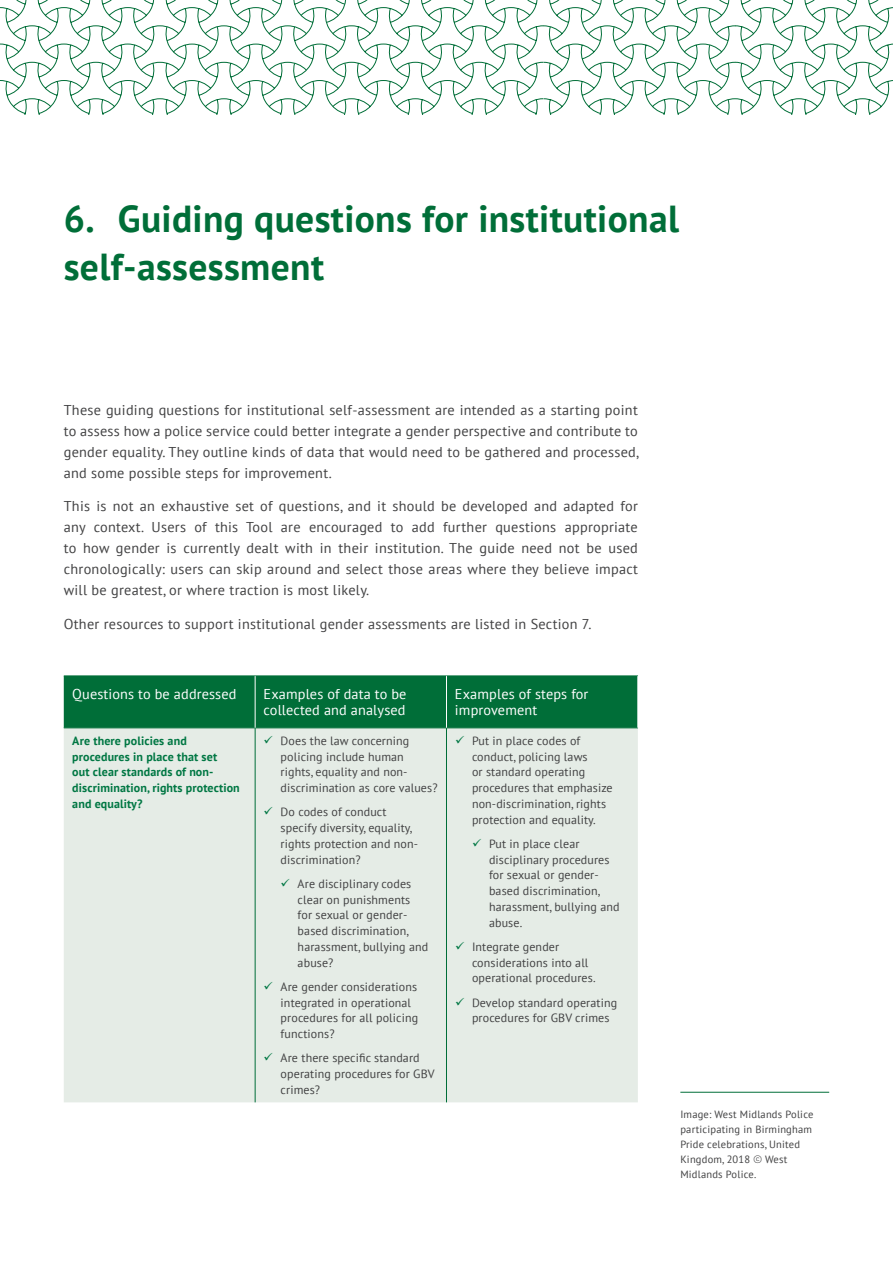
<style>
.page{position:relative;width:893px;height:1263px;background:#fff}
.page>*{position:absolute;margin:0;border:0;box-sizing:border-box;transform-origin:0 0}
.Heading_1{font:700 37.5px/48px "PT Sans";letter-spacing:.01em;color:#006e38}
.Body{font:14.25px/21px "PT Sans";letter-spacing:.02em;color:#414142;text-align:justify}
.Head_Table{font:14.25px/15.8px "PT Sans";letter-spacing:.01em;color:#fff}
.t1{font:12px/15.8px "PT Sans";letter-spacing:.01em;color:#414142}
.Body_Table{font:700 12px/15.8px "PT Sans";letter-spacing:.01em;color:#007743}
.t2{font:10.5px/15px "PT Sans";letter-spacing:.02em;color:#414142}
.s1{font-family:"URWDIN";font-weight:300}
</style>
<div class="page">
<div style="left:64px;top:677px;width:574px;height:51px;background:#006e38"></div>
<div style="left:64px;top:729px;width:574px;height:373px;background:#e5ece6"></div>
<hr style="left:64px;top:676px;width:191px;height:1px;background:#006e38">
<hr style="left:255px;top:676px;width:191px;height:1px;background:#006e38">
<hr style="left:446px;top:676px;width:192px;height:1px;background:#006e38">
<hr style="left:64px;top:728px;width:191px;height:1px;background:#006e38">
<hr style="left:255px;top:728px;width:191px;height:1px;background:#006e38">
<hr style="left:255px;top:728px;width:1px;height:374px;background:#006e38">
<hr style="left:446px;top:728px;width:192px;height:1px;background:#006e38">
<hr style="left:446px;top:728px;width:1px;height:374px;background:#006e38">
<hr style="left:255px;top:676px;width:1px;height:52px;background:#fff">
<hr style="left:446px;top:676px;width:1px;height:52px;background:#fff">
<svg style="left:0;top:0;width:332px;height:115px"></svg>
<svg style="left:332px;top:0;width:561px;height:115px"></svg>
<hr style="left:680px;top:1092px;width:149px;height:1px;background:#006e38">
<svg style="left:264px;top:735px;width:9px;height:8px"></svg>
<svg style="left:264px;top:807px;width:9px;height:8px"></svg>
<svg style="left:281px;top:878px;width:9px;height:8px"></svg>
<svg style="left:264px;top:981px;width:9px;height:8px"></svg>
<svg style="left:264px;top:1053px;width:9px;height:8px"></svg>
<svg style="left:456px;top:735px;width:8px;height:8px"></svg>
<svg style="left:473px;top:838px;width:8px;height:8px"></svg>
<svg style="left:456px;top:941px;width:8px;height:8px"></svg>
<svg style="left:456px;top:997px;width:8px;height:8px"></svg>
<p class="Heading_1" style="left:64px;top:194px;width:617px">6. Guiding questions for institutional self-assessment</p>
<p class="Body" style="left:64px;top:399px;width:577px">These guiding questions for institutional self-assessment are intended as a starting point to assess how a police service could better integrate a gender perspective and contribute to gender equality. They outline kinds of data that would need to be gathered and processed, and some possible steps for improvement.</p>
<p class="Body" style="left:64px;top:496px;width:576px">This is not an exhaustive set of questions, and it should be developed and adapted for any context. Users of this Tool are encouraged to add further questions appropriate to how gender is currently dealt with in their institution. The guide need not be used chronologically: users can skip around and select those areas where they believe impact will be greatest, or where traction is most likely.</p>
<p class="Body" style="left:64px;top:613px;width:529px">Other resources to support institutional gender assessments are listed in Section 7.</p>
<p class="Head_Table" style="left:72px;top:686px;width:166px">Questions to be addressed</p>
<p class="Head_Table" style="left:264px;top:686px;width:144px">Examples of data to be collected and analysed</p>
<p class="Head_Table" style="left:455px;top:686px;width:135px">Examples of steps for improvement</p>
<p class="Body_Table" style="left:72px;top:732px;width:169px">Are there policies and procedures in place that set<br>out clear standards of non&shy;discrimination, rights protection and equality?</p>
<p class="t1" style="left:281px;top:732px;width:158px">Does the law concerning policing include human rights, equality and non&shy;discrimination as core values?</p>
<p class="t1" style="left:281px;top:804px;width:139px">Do codes of conduct specify diversity, equality, rights protection and non&shy;discrimination?</p>
<p class="t1" style="left:298px;top:875px;width:132px">Are disciplinary codes clear on punishments<br>for sexual or gender&shy;based discrimination, harassment, bullying and abuse?</p>
<p class="t1" style="left:281px;top:978px;width:139px">Are gender considerations integrated in operational procedures for all policing functions?</p>
<p class="t1" style="left:281px;top:1050px;width:155px">Are there specific standard operating procedures for GBV crimes?</p>
<p class="t1" style="left:472px;top:732px;width:142px">Put in place codes of conduct, policing laws<br>or standard operating procedures that emphasize non-discrimination, rights protection and equality.</p>
<p class="t1" style="left:489px;top:835px;width:132px">Put in place clear disciplinary procedures for sexual or gender&shy;based discrimination, harassment, bullying and abuse.</p>
<p class="t1" style="left:472px;top:938px;width:125px">Integrate gender considerations into all operational procedures.</p>
<p class="t1" style="left:472px;top:994px;width:147px">Develop standard operating procedures for GBV crimes</p>
<p class="t2" style="left:680px;top:1106px;width:134px">Image: West Midlands Police participating in Birmingham<br>Pride celebrations, United<br>Kingdom, 2018 <span class="s1">©</span> West<br>Midlands Police.</p>
</div>
